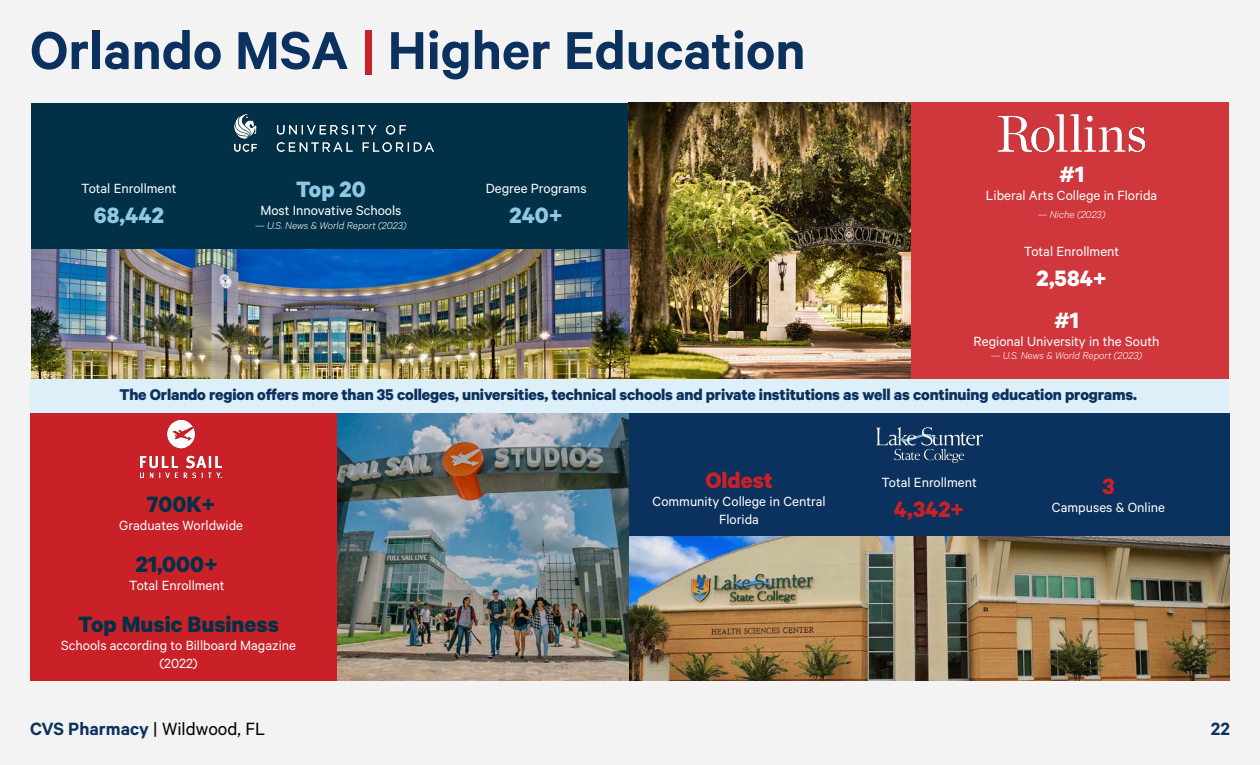
<style>
.page{position:relative;width:1260px;height:765px;background:#f3f3f3}
.page>*{position:absolute;margin:0;border:0;box-sizing:border-box;transform-origin:0 0}
.t1{font:600 60px "Calibre";color:#0b315e}
.t2{font:700 25px "Calibre";color:#023047}
.t3{font:700 25px "Calibre";color:#8ecae6}
.t4{font:700 25px "Calibre";color:#ca2128}
.t5{font:700 25px/42.2px "Calibre";color:#fff;text-align:center}
.t6{font:20px "Calibre";color:#000}
.t7{font:600 20px "Calibre";color:#0b315e}
.t8{font:700 17.5px "Calibre";letter-spacing:-.01em;color:#0b315e}
.t9{font:15px/18px "Calibre";color:#fff;text-align:center}
.t10{font:italic 300 11.25px "Calibre";color:#fff}
.s1{color:#ca2128}
.s2{font-weight:600;color:#0b315e}
</style>
<div class="page">
<div style="left:30px;top:378px;width:1199px;height:36px;background:#ddeff8"></div>
<div style="left:628px;top:414px;width:602px;height:267px;background:#0b315e"></div>
<img style="left:629px;top:536px;width:601px;height:145px">
<div style="left:32px;top:103px;width:598px;height:147px;background:#023047"></div>
<img style="left:234px;top:115px;width:200px;height:37px">
<img style="left:337px;top:414px;width:292px;height:267px">
<div style="left:30px;top:414px;width:307px;height:267px;background:#ca2128"></div>
<div style="left:629px;top:102px;width:600px;height:276px;background:#cf373d"></div>
<img style="left:629px;top:102px;width:282px;height:276px">
<img style="left:31px;top:250px;width:599px;height:128px">
<img style="left:999px;top:115px;width:145px;height:37px">
<img style="left:876px;top:427px;width:107px;height:36px">
<img style="left:141px;top:421px;width:80px;height:56px">
<h1 class="t1" style="left:30px;top:15px;width:777px">Orlando MSA <span class="s1">|</span> Higher Education</h1>
<p class="t9" style="left:81px;top:179px;width:97px">Total Enrollment</p>
<h2 class="t3" style="left:94px;top:200px;width:72px">68,442</h2>
<h2 class="t3" style="left:296px;top:174px;width:71px">Top 20</h2>
<p class="t9" style="left:260px;top:201px;width:143px">Most Innovative Schools</p>
<p class="t10" style="left:255px;top:219px;width:153px">— U.S. News &amp; World Report (2023)</p>
<p class="t9" style="left:486px;top:179px;width:102px">Degree Programs</p>
<h2 class="t3" style="left:510px;top:200px;width:55px">240+</h2>
<h2 class="t5" style="left:1059px;top:152px;width:27px">#1</h2>
<p class="t9" style="left:986px;top:186px;width:173px">Liberal Arts College in Florida</p>
<p class="t10" style="left:1038px;top:208px;width:69px">— Niche (2023)</p>
<p class="t9" style="left:1024px;top:241px;width:97px">Total Enrollment</p>
<h2 class="t5" style="left:1037px;top:256px;width:72px">2,584+ #1</h2>
<p class="t9" style="left:974px;top:332px;width:187px">Regional University in the South</p>
<p class="t10" style="left:991px;top:349px;width:153px">— U.S. News &amp; World Report (2023)</p>
<p class="t8" style="left:119px;top:384px;width:1019px">The Orlando region offers more than 35 colleges, universities, technical schools and private institutions as well as continuing education programs.</p>
<h2 class="t2" style="left:147px;top:489px;width:70px">700K+</h2>
<p class="t9" style="left:119px;top:516px;width:125px">Graduates Worldwide</p>
<h2 class="t2" style="left:136px;top:549px;width:84px">21,000+</h2>
<p class="t9" style="left:129px;top:576px;width:97px">Total Enrollment</p>
<h2 class="t2" style="left:78px;top:609px;width:202px">Top Music Business</h2>
<p class="t9" style="left:61px;top:636px;width:236px">Schools according to Billboard Magazine (2022)</p>
<h2 class="t4" style="left:705px;top:464px;width:69px">Oldest</h2>
<p class="t9" style="left:653px;top:491px;width:175px">Community College in Central<br>Florida</p>
<p class="t9" style="left:881px;top:473px;width:97px">Total Enrollment</p>
<h2 class="t4" style="left:894px;top:494px;width:72px">4,342+</h2>
<h2 class="t4" style="left:1102px;top:471px;width:14px">3</h2>
<p class="t9" style="left:1052px;top:498px;width:115px">Campuses &amp; Online</p>
<h3 class="t6" style="left:30px;top:717px;width:237px"><span class="s2">CVS Pharmacy</span> | Wildwood, FL</h3>
<h3 class="t7" style="left:1211px;top:717px;width:21px">22</h3>
</div>
